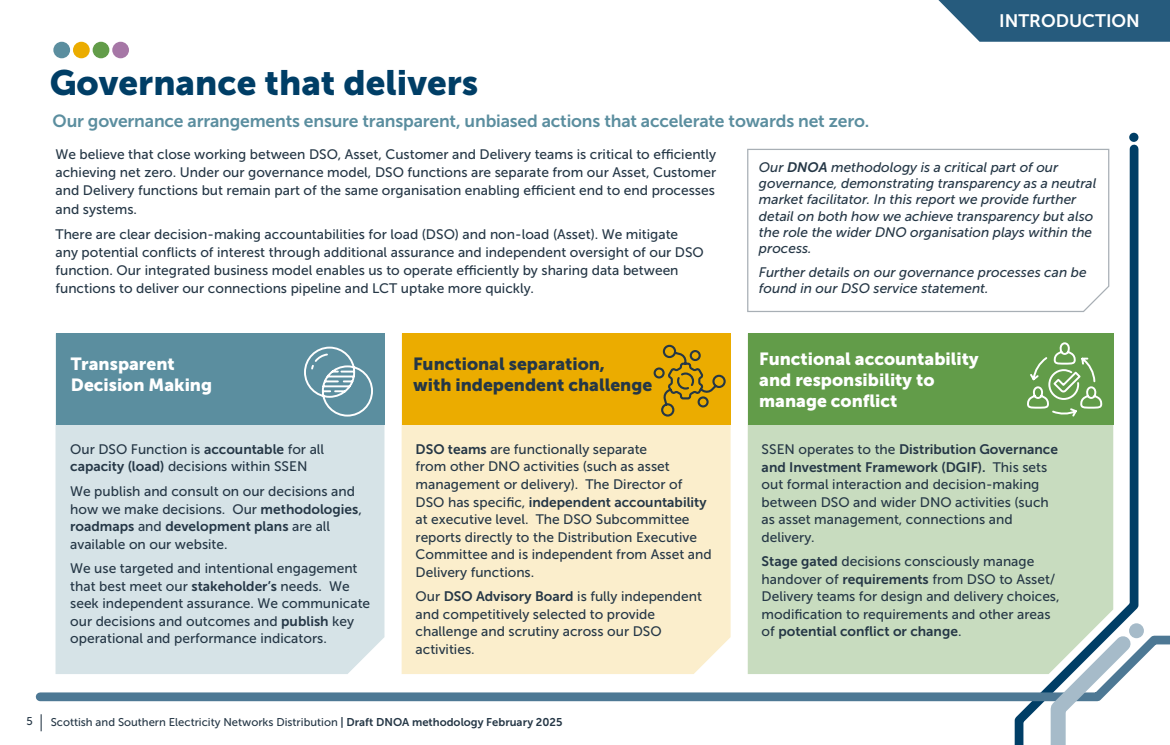
<style>
.page{position:relative;width:1170px;height:745px;background:#fff}
.page>*{position:absolute;margin:0;border:0;box-sizing:border-box;transform-origin:0 0}
.t1{font:35px "Museo Sans 900";color:#003e66}
.t2{font:18px "Museo Sans 700";color:#fff}
.t3{font:17.5px "Museo Sans 700";letter-spacing:-.01em;color:#5b8e9f}
.t4{font:17.5px/21.2px "Museo Sans 900";color:#fff}
.t5{font:17.5px/21.2px "Museo Sans 900";color:#253746}
.t6{font:13.75px/17.5px "Museo Sans 500";color:#253746}
.t7{font:italic 13.75px/16.2px "Museo Sans 500";color:#253746}
.t8{font:13.75px/17.5px "Museo Sans 700";color:#253746}
.t9{font:11.25px "Museo Sans 500";color:#253746}
.s1{font-family:"Museo Sans 700"}
.s2{font-family:"Museo Sans 500"}
</style>
<div class="page">
<div style="left:1129px;top:133px;width:9px;height:9px;background:#003e66;border-radius:50%"></div>
<div style="left:112px;top:42px;width:17px;height:16px;background:#a677a6;border-radius:50%"></div>
<div style="left:93px;top:42px;width:16px;height:16px;background:#629c49;border-radius:50%"></div>
<div style="left:73px;top:42px;width:17px;height:16px;background:#ebac00;border-radius:50%"></div>
<div style="left:53px;top:42px;width:17px;height:16px;background:#5b8e9f;border-radius:50%"></div>
<svg style="left:938px;top:0;width:231px;height:42px;background:#3a6a89"></svg>
<div style="left:55px;top:425px;width:329px;height:206px;background:#d6e3e7"></div>
<div style="left:401px;top:425px;width:329px;height:206px;background:#fbeecc"></div>
<div style="left:747px;top:425px;width:263px;height:206px;background:#c8dcbf"></div>
<div style="left:55px;top:333px;width:329px;height:92px;background:#5b8e9f"></div>
<div style="left:401px;top:333px;width:329px;height:92px;background:#ebac00"></div>
<div style="left:747px;top:333px;width:366px;height:92px;background:#629c49"></div>
<svg style="left:304px;top:346px;width:69px;height:71px"></svg>
<svg style="left:653px;top:344px;width:73px;height:73px"></svg>
<svg style="left:747px;top:148px;width:263px;height:164px"></svg>
<svg style="left:1010px;top:140px;width:129px;height:604px"></svg>
<svg style="left:35px;top:631px;width:1134px;height:74px"></svg>
<svg style="left:1043px;top:622px;width:101px;height:122px"></svg>
<div style="left:1128px;top:623px;width:15px;height:14px;background:#a6bbc9;border-radius:50%"></div>
<svg style="left:41px;top:714px;width:1px;height:16px"></svg>
<h1 class="t1" style="left:50px;top:63px;width:430px">Governance that delivers</h1>
<h2 class="t2" style="left:999px;top:10px;width:142px">INTRODUCTION</h2>
<p class="t3" style="left:53px;top:111px;width:818px">Our governance arrangements ensure transparent, unbiased actions that accelerate towards net zero.</p>
<p class="t6" style="left:55px;top:145px;width:662px;line-height:18.1px;text-align:justify">We believe that close working between DSO, Asset, Customer and Delivery teams is critical to efficiently achieving net zero. Under our governance model, DSO functions are separate from our Asset, Customer and Delivery functions but remain part of the same organisation enabling efficient end to end processes and systems.</p>
<p class="t6" style="left:55px;top:225px;width:650px;line-height:18.1px">There are clear decision-making accountabilities for load (DSO) and non-load (Asset). We mitigate any potential conflicts of interest through additional assurance and independent oversight of our DSO function. Our integrated business model enables us to operate efficiently by sharing data between functions to deliver our connections pipeline and LCT uptake more quickly.</p>
<p class="t7" style="left:759px;top:159px;width:339px">Our <span class="s1">DNOA</span> methodology is a critical part of our governance, demonstrating transparency as a neutral market facilitator. In this report we provide further detail on both how we achieve transparency but also the role the wider DNO organisation plays within the process.</p>
<p class="t7" style="left:759px;top:263px;width:329px">Further details on our governance processes can be found in our DSO service statement.</p>
<p class="t4" style="left:71px;top:353px;width:143px">Transparent<br>Decision Making</p>
<p class="t4" style="left:759px;top:348px;width:221px">Functional accountability and responsibility to manage conflict</p>
<p class="t5" style="left:413px;top:353px;width:241px">Functional separation,<br>with independent challenge</p>
<p class="t6" style="left:70px;top:440px;width:255px">Our DSO Function is <span class="s1">accountable</span> for all <span class="s1">capacity (load)</span> decisions within SSEN</p>
<p class="t6" style="left:70px;top:482px;width:293px">We publish and consult on our decisions and how we make decisions. Our <span class="s1">methodologies</span>,</p>
<p class="t8" style="left:70px;top:517px;width:261px">roadmaps <span class="s2">and</span> development plans <span class="s2">are all</span></p>
<p class="t6" style="left:70px;top:531px;width:289px;line-height:24.6px">available on our website.<br>We use targeted and intentional engagement</p>
<p class="t6" style="left:70px;top:577px;width:301px">that best meet our <span class="s1">stakeholder’s</span> needs. We seek independent assurance. We communicate our decisions and outcomes and <span class="s1">publish</span> key operational and performance indicators.</p>
<p class="t6" style="left:415px;top:440px;width:268px"><span class="s1">DSO teams</span> are functionally separate<br>from other DNO activities (such as asset management or delivery). The Director of</p>
<p class="t8" style="left:415px;top:492px;width:292px"><span class="s2">DSO has specific,</span> independent accountability</p>
<p class="t6" style="left:415px;top:510px;width:297px">at executive level. The DSO Subcommittee reports directly to the Distribution Executive Committee and is independent from Asset and Delivery functions.</p>
<p class="t6" style="left:415px;top:587px;width:288px">Our <span class="s1">DSO Advisory Board</span> is fully independent and competitively selected to provide challenge and scrutiny across our DSO activities.</p>
<p class="t9" style="left:26px;top:714px;width:8px">5</p>
<p class="t9" style="left:51px;top:715px;width:513px">Scottish and Southern Electricity Networks Distribution <span class="s1">| Draft DNOA methodology February 2025</span></p>
<p class="t8" style="left:761px;top:440px;width:298px"><span class="s2">SSEN operates to the</span> Distribution Governance and Investment Framework (DGIF). <span class="s2">This sets</span></p>
<p class="t6" style="left:761px;top:475px;width:289px">out formal interaction and decision-making between DSO and wider DNO activities (such as asset management, connections and delivery.</p>
<p class="t6" style="left:761px;top:552px;width:299px"><span class="s1">Stage gated</span> decisions consciously manage handover of <span class="s1">requirements</span> from DSO to Asset/ Delivery teams for design and delivery choices, modification to requirements and other areas</p>
<p class="t8" style="left:761px;top:622px;width:201px"><span class="s2">of</span> potential conflict or change<span class="s2">.</span></p>
</div>
